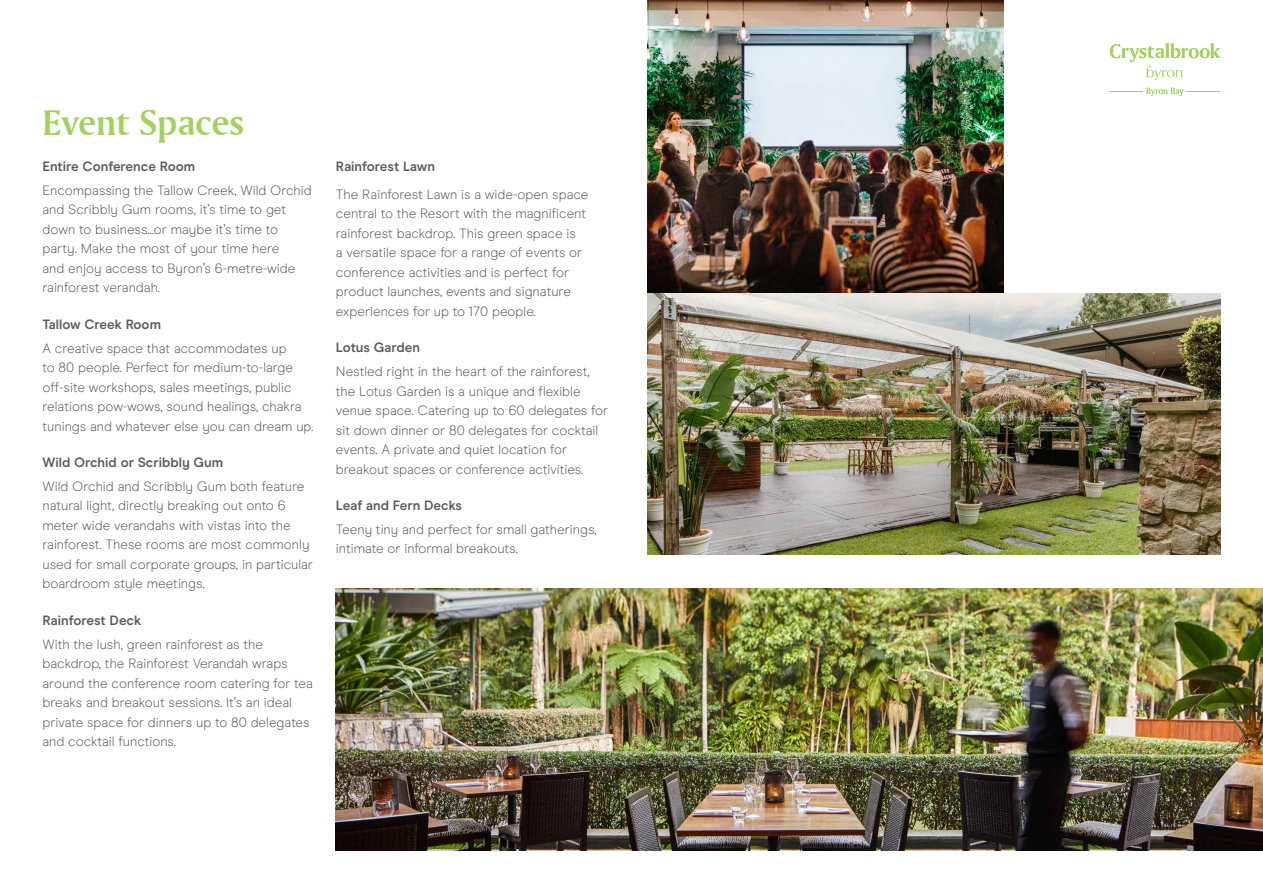
<style>
.page{position:relative;width:1263px;height:893px;background:#fff}
.page>*{position:absolute;margin:0;border:0;box-sizing:border-box;transform-origin:0 0}
.t1{font:37.5px "Amerigo BT Bold A";color:#a6d05f}
.t2{font:300 13.5px/19.5px "Modern Era";color:#5b5e5b}
.t3{font:700 13.5px "Modern Era";color:#5b5e5b}
</style>
<div class="page">
<img style="left:647px;top:0;width:356px;height:294px">
<img style="left:647px;top:294px;width:573px;height:261px">
<img style="left:336px;top:589px;width:927px;height:261px">
<svg style="left:1110px;top:43px;width:110px;height:37px"></svg>
<svg style="left:1146px;top:88px;width:38px;height:8px"></svg>
<hr style="left:1186px;top:91px;width:34px;height:1px;background:#a6d05f">
<hr style="left:1110px;top:91px;width:33px;height:1px;background:#a6d05f">
<h1 class="t1" style="left:43px;top:99px;width:203px">Event Spaces</h1>
<p class="t3" style="left:43px;top:158px;width:154px">Entire Conference Room</p>
<p class="t2" style="left:43px;top:181px;width:271px">Encompassing the Tallow Creek, Wild Orchid and Scribbly Gum rooms, it’s time to get down to business...or maybe it’s time to party. Make the most of your time here<br>and enjoy access to Byron’s 6‑metre‑wide rainforest verandah.</p>
<p class="t3" style="left:43px;top:316px;width:120px">Tallow Creek Room</p>
<p class="t2" style="left:43px;top:338px;width:272px">A creative space that accommodates up<br>to 80 people. Perfect for medium-to-large off-site workshops, sales meetings, public relations pow-wows, sound healings, chakra tunings and whatever else you can dream up.</p>
<p class="t3" style="left:43px;top:454px;width:182px">Wild Orchid or Scribbly Gum</p>
<p class="t2" style="left:43px;top:476px;width:272px">Wild Orchid and Scribbly Gum both feature natural light, directly breaking out onto 6 meter wide verandahs with vistas into the rainforest. These rooms are most commonly used for small corporate groups, in particular boardroom style meetings.</p>
<p class="t3" style="left:43px;top:612px;width:100px">Rainforest Deck</p>
<p class="t2" style="left:43px;top:634px;width:272px">With the lush, green rainforest as the backdrop, the Rainforest Verandah wraps around the conference room catering for tea breaks and breakout sessions. It’s an ideal private space for dinners up to 80 delegates and cocktail functions.</p>
<p class="t3" style="left:336px;top:158px;width:101px">Rainforest Lawn</p>
<p class="t2" style="left:336px;top:185px;width:254px">The Rainforest Lawn is a wide-open space central to the Resort with the magnificent rainforest backdrop. This green space is<br>a versatile space for a range of events or conference activities and is perfect for product launches, events and signature experiences for up to 170 people.</p>
<p class="t3" style="left:336px;top:340px;width:86px">Lotus Garden</p>
<p class="t2" style="left:336px;top:362px;width:274px">Nestled right in the heart of the rainforest, the Lotus Garden is a unique and flexible venue space. Catering up to 60 delegates for sit down dinner or 80 delegates for cocktail events. A private and quiet location for breakout spaces or conference activities.</p>
<p class="t3" style="left:336px;top:497px;width:128px">Leaf and Fern Decks</p>
<p class="t2" style="left:336px;top:520px;width:262px">Teeny tiny and perfect for small gatherings, intimate or informal breakouts.</p>
</div>
